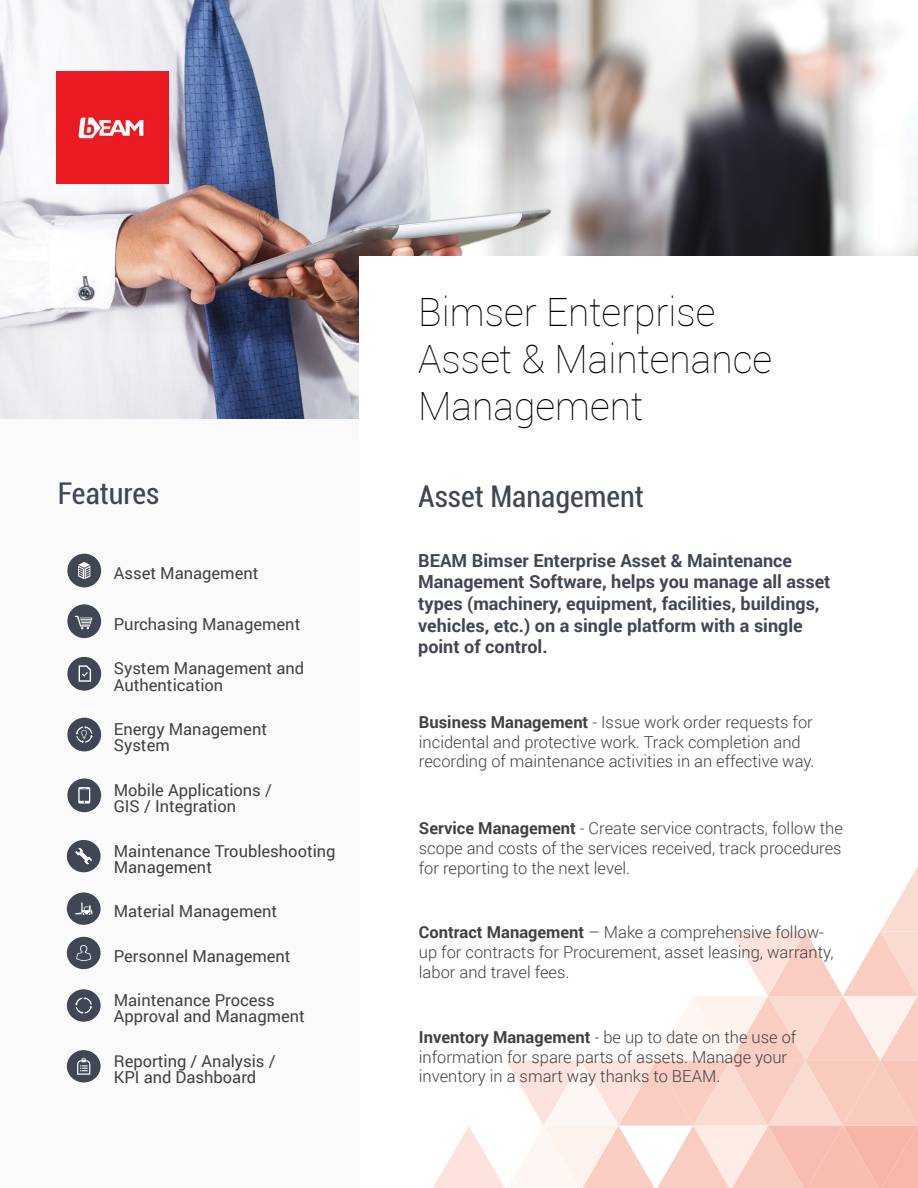
<style>
.page{position:relative;width:918px;height:1188px;background:#fff}
.page>*{position:absolute;margin:0;border:0;box-sizing:border-box;transform-origin:0 0}
.t1{font:100 39px/46.8px "Roboto";color:#000}
.t2{font:condensed 30px "Roboto";color:#404654}
.t3{font:700 18px/21.6px "Roboto";color:#404654}
.t4{font:300 16.5px/19.8px "Roboto";color:#414042}
.t5{font:16.5px/16.5px "Roboto";color:#414042}
.s1{font-weight:700}
</style>
<div class="page">
<img style="left:0;top:0;width:918px;height:419px">
<svg style="left:433px;top:867px;width:485px;height:321px"></svg>
<div style="left:0;top:419px;width:360px;height:769px;background:#fafafa"></div>
<div style="left:359px;top:256px;width:559px;height:183px;background:#fff"></div>
<div style="left:67px;top:554px;width:34px;height:33px;background:#404654;border-radius:50%"></div>
<svg style="left:78px;top:562px;width:12px;height:17px"></svg>
<div style="left:67px;top:840px;width:34px;height:32px;background:#404654;border-radius:50%"></div>
<svg style="left:75px;top:848px;width:17px;height:16px"></svg>
<div style="left:67px;top:604px;width:34px;height:34px;background:#404654;border-radius:50%"></div>
<svg style="left:75px;top:616px;width:17px;height:13px"></svg>
<div style="left:67px;top:892px;width:34px;height:33px;background:#404654;border-radius:50%"></div>
<svg style="left:75px;top:902px;width:17px;height:13px"></svg>
<div style="left:67px;top:657px;width:34px;height:34px;background:#404654;border-radius:50%"></div>
<svg style="left:79px;top:665px;width:12px;height:17px"></svg>
<div style="left:67px;top:937px;width:34px;height:32px;background:#404654;border-radius:50%"></div>
<svg style="left:76px;top:945px;width:15px;height:16px"></svg>
<div style="left:67px;top:718px;width:34px;height:33px;background:#404654;border-radius:50%"></div>
<svg style="left:76px;top:726px;width:17px;height:17px"></svg>
<div style="left:67px;top:989px;width:34px;height:33px;background:#404654;border-radius:50%"></div>
<svg style="left:75px;top:997px;width:17px;height:17px"></svg>
<div style="left:67px;top:778px;width:34px;height:34px;background:#404654;border-radius:50%"></div>
<svg style="left:78px;top:787px;width:12px;height:17px"></svg>
<div style="left:67px;top:1050px;width:34px;height:32px;background:#404654;border-radius:50%"></div>
<svg style="left:77px;top:1058px;width:13px;height:17px"></svg>
<div style="left:56px;top:71px;width:113px;height:113px;background:#ec1a23"></div>
<h2 class="t2" style="left:58px;top:473px;width:103px">Features</h2>
<p class="t5" style="left:114px;top:564px;width:146px">Asset Management</p>
<p class="t5" style="left:114px;top:615px;width:188px">Purchasing Management</p>
<p class="t5" style="left:114px;top:659px;width:192px">System Management and<br>Authentication</p>
<p class="t5" style="left:114px;top:720px;width:155px">Energy Management<br>System</p>
<p class="t5" style="left:114px;top:781px;width:160px">Mobile Applications /<br>GIS / Integration</p>
<p class="t5" style="left:114px;top:842px;width:223px">Maintenance Troubleshooting<br>Management</p>
<p class="t5" style="left:114px;top:903px;width:165px">Material Management</p>
<p class="t5" style="left:114px;top:947px;width:178px">Personnel Management</p>
<p class="t5" style="left:114px;top:991px;width:193px">Maintenance Process<br>Approval and Managment</p>
<p class="t5" style="left:114px;top:1052px;width:163px">Reporting / Analysis /<br>KPI and Dashboard</p>
<h1 class="t1" style="left:418px;top:288px;width:356px">Bimser Enterprise<br>Asset &amp; Maintenance<br>Management</h1>
<h2 class="t2" style="left:418px;top:475px;width:227px">Asset Management</h2>
<p class="t3" style="left:418px;top:549px;width:414px">BEAM Bimser Enterprise Asset &amp; Maintenance Management Software, helps you manage all asset types (machinery, equipment, facilities, buildings, vehicles, etc.) on a single platform with a single point of control.</p>
<p class="t4" style="left:419px;top:712px;width:397px"><span class="s1">Business Management</span> - Issue work order requests for incidental and protective work. Track completion and recording of maintenance activities in an effective way.</p>
<p class="t4" style="left:419px;top:818px;width:426px;text-align:justify"><span class="s1">Service Management</span> - Create service contracts, follow the scope and costs of the services received, track procedures for reporting to the next level.</p>
<p class="t4" style="left:419px;top:922px;width:416px"><span class="s1">Contract Management</span> – Make a comprehensive follow&shy;up for contracts for Procurement, asset leasing, warranty, labor and travel fees.</p>
<p class="t4" style="left:419px;top:1026px;width:379px"><span class="s1">Inventory Management</span> - be up to date on the use of information for spare parts of assets. Manage your inventory in a smart way thanks to BEAM.</p>
</div>
